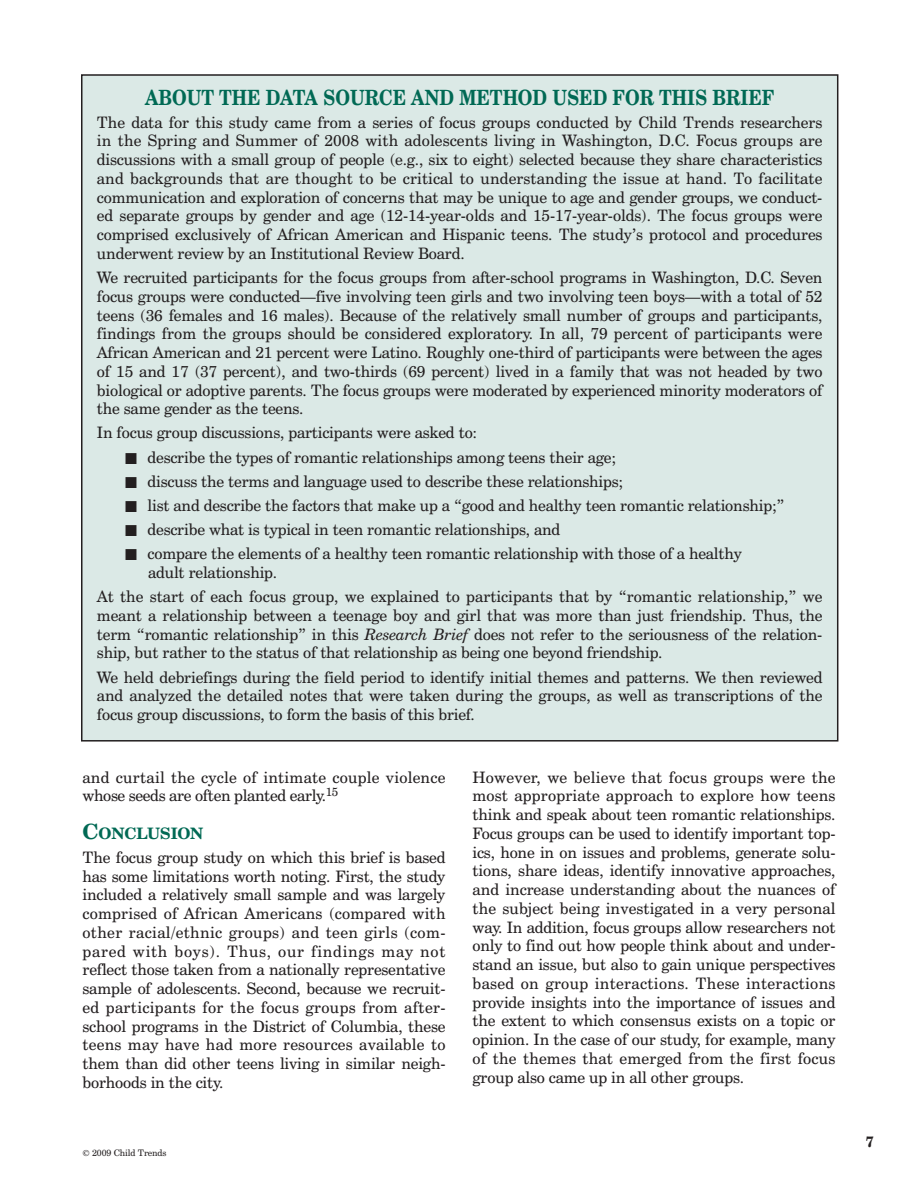
<style>
.page{position:relative;width:918px;height:1188px;background:#fff}
.page>*{position:absolute;margin:0;border:0;box-sizing:border-box;transform-origin:0 0}
.t1{font:700 21px "Century Schoolbook BT";color:#006954;scale:.84 1}
.t2{font:15.75px/18.8px "Century Schoolbook BT";letter-spacing:-.01em;color:#231f20;text-align:justify}
.t3{font:15.75px/18.8px "Century Schoolbook BT";letter-spacing:.015em;color:#231f20}
.t4{font:700 15px "Century Schoolbook BT";color:#231f20;scale:.93 1}
.t5{font:9px "Century Schoolbook BT";letter-spacing:-.01em;color:#231f20}
.s1{font-style:italic}
.s2{font-weight:700;font-size:21px;color:#006954}
.s3{font-weight:700;color:#006954}
</style>
<div class="page">
<div style="left:82px;top:75px;width:756px;height:666px;background:#dbe9e6"></div>
<h1 class="t1" style="left:145px;top:90px;width:751px">ABOUT THE DATA SOURCE AND METHOD USED FOR THIS BRIEF</h1>
<p class="t2" style="left:97px;top:114px;width:727px">The data for this study came from a series of focus groups conducted by Child Trends researchers in the Spring and Summer of 2008 with adolescents living in Washington, D.C. Focus groups are discussions with a small group of people (e.g., six to eight) selected because they share characteristics and backgrounds that are thought to be critical to understanding the issue at hand. To facilitate communication and exploration of concerns that may be unique to age and gender groups, we conduct&shy;ed separate groups by gender and age (12-14-year-olds and 15-17-year-olds). The focus groups were comprised exclusively of African American and Hispanic teens. The study’s protocol and procedures underwent review by an Institutional Review Board.</p>
<p class="t2" style="left:97px;top:270px;width:727px">We recruited participants for the focus groups from after-school programs in Washington, D.C. Seven focus groups were conducted—five involving teen girls and two involving teen boys—with a total of 52 teens (36 females and 16 males). Because of the relatively small number of groups and participants, findings from the groups should be considered exploratory. In all, 79 percent of participants were African American and 21 percent were Latino. Roughly one-third of participants were between the ages of 15 and 17 (37 percent), and two-thirds (69 percent) lived in a family that was not headed by two biological or adoptive parents. The focus groups were moderated by experienced minority moderators of the same gender as the teens.</p>
<p class="t2" style="left:97px;top:425px;width:382px">In focus group discussions, participants were asked to:</p>
<p class="t2" style="left:125px;top:449px;width:493px">■ describe the types of romantic relationships among teens their age;</p>
<p class="t2" style="left:125px;top:473px;width:500px">■ discuss the terms and language used to describe these relationships;</p>
<p class="t2" style="left:125px;top:498px;width:661px">■ list and describe the factors that make up a “good and healthy teen romantic relationship;”</p>
<p class="t2" style="left:125px;top:522px;width:437px">■ describe what is typical in teen romantic relationships, and</p>
<p class="t2" style="left:148px;top:546px;width:595px;text-indent:-23px">■ compare the elements of a healthy teen romantic relationship with those of a healthy adult relationship.</p>
<p class="t2" style="left:97px;top:589px;width:727px">At the start of each focus group, we explained to participants that by “romantic relationship,” we meant a relationship between a teenage boy and girl that was more than just friendship. Thus, the term “romantic relationship” in this <span class="s1">Research Brief</span> does not refer to the seriousness of the relation&shy;ship, but rather to the status of that relationship as being one beyond friendship.</p>
<p class="t2" style="left:97px;top:669px;width:727px">We held debriefings during the field period to identify initial themes and patterns. We then reviewed and analyzed the detailed notes that were taken during the groups, as well as transcriptions of the focus group discussions, to form the basis of this brief.</p>
<p class="t3" style="left:82px;top:769px;width:364px">and curtail the cycle of intimate couple violence whose seeds are often planted early.<sup>15</sup></p>
<p class="t2" style="left:82px;top:823px;width:365px;line-height:24.2px"><span class="s2">C</span><span class="s3">ONCLUSION<br></span>The focus group study on which this brief is based</p>
<p class="t2" style="left:82px;top:868px;width:365px">has some limitations worth noting. First, the study included a relatively small sample and was largely comprised of African Americans (compared with other racial/ethnic groups) and teen girls (com&shy;pared with boys). Thus, our findings may not reflect those taken from a nationally representative sample of adolescents. Second, because we recruit&shy;ed participants for the focus groups from after&shy;school programs in the District of Columbia, these teens may have had more resources available to them than did other teens living in similar neigh&shy;borhoods in the city.</p>
<p class="t5" style="left:82px;top:1149px;width:86px">© 2009 Child Trends</p>
<p class="t2" style="left:473px;top:769px;width:365px">However, we believe that focus groups were the most appropriate approach to explore how teens think and speak about teen romantic relationships.<br>Focus groups can be used to identify important top&shy;ics, hone in on issues and problems, generate solu&shy;tions, share ideas, identify innovative approaches, and increase understanding about the nuances of the subject being investigated in a very personal way. In addition, focus groups allow researchers not only to find out how people think about and under&shy;stand an issue, but also to gain unique perspectives based on group interactions. These interactions provide insights into the importance of issues and the extent to which consensus exists on a topic or opinion. In the case of our study, for example, many of the themes that emerged from the first focus group also came up in all other groups.</p>
<p class="t4" style="left:866px;top:1136px;width:10px">7</p>
</div>
